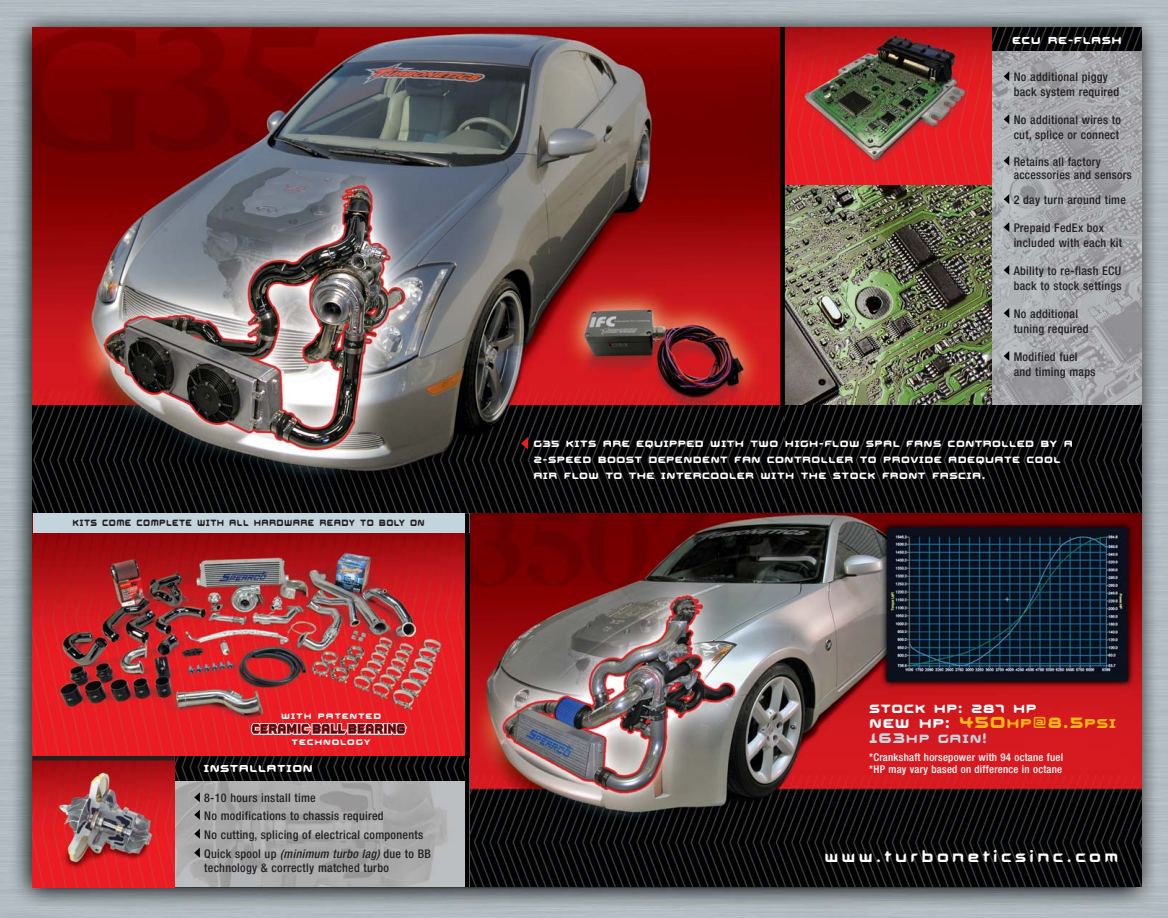
<style>
.page{position:relative;width:1168px;height:918px;background:#fff}
.page>*{position:absolute;margin:0;border:0;box-sizing:border-box;transform-origin:0 0}
.t1{font:19.2px "Aura";letter-spacing:.035em;color:#fff}
.t2{font:18px "Aura";letter-spacing:.185em;color:#fff}
.t3{font:17.7px "Aura";letter-spacing:.035em;color:#fff}
.t4{font:17.7px "Aura";letter-spacing:.035em;color:#c3d4dd}
.t5{font:15px "Aura";letter-spacing:.035em;color:#fff}
.t6{font:13.5px/16.2px "Aura";letter-spacing:.035em;color:#fff}
.t7{font:13.5px "Aura";letter-spacing:.035em;color:#231f20;scale:.8 1}
.t8{font:500 condensed 12px/15px "Helvetica Neue";letter-spacing:.025em;color:#231f20}
.t9{font:11.7px "Aura";letter-spacing:.065em;color:#fff}
.t10{font:500 condensed 10.8px/12.1px "Helvetica Neue";letter-spacing:.025em;color:#fff}
.s1{font-style:italic}
.s2{font-size:23.7px;color:#fdb813}
.s3{color:#fdb813}
.s4{font-size:22.2px;color:#fdb813}
.s5{font-size:20.7px}
</style>
<div class="page">
<img style="left:0;top:0;width:1167px;height:918px">
<img style="left:33px;top:532px;width:432px;height:224px">
<img style="left:471px;top:513px;width:670px;height:374px">
<img style="left:174px;top:758px;width:296px;height:129px">
<img style="left:174px;top:757px;width:291px;height:24px">
<img style="left:785px;top:27px;width:207px;height:378px">
<img style="left:992px;top:51px;width:149px;height:354px">
<img style="left:992px;top:27px;width:149px;height:24px">
<img style="left:783px;top:405px;width:358px;height:108px">
<img style="left:33px;top:27px;width:750px;height:486px">
<svg style="left:1003px;top:351px;width:6px;height:10px"></svg>
<svg style="left:1003px;top:308px;width:6px;height:10px"></svg>
<svg style="left:1003px;top:265px;width:6px;height:10px"></svg>
<svg style="left:1003px;top:222px;width:6px;height:10px"></svg>
<svg style="left:1003px;top:194px;width:6px;height:10px"></svg>
<svg style="left:1003px;top:156px;width:6px;height:10px"></svg>
<svg style="left:1003px;top:114px;width:6px;height:10px"></svg>
<svg style="left:1003px;top:71px;width:6px;height:10px"></svg>
<svg style="left:521px;top:437px;width:7px;height:12px"></svg>
<img style="left:33px;top:760px;width:141px;height:127px">
<div style="left:33px;top:513px;width:437px;height:19px;background:#c3d4dd"></div>
<hr style="left:465px;top:513px;width:4px;height:374px;background:#000">
<svg style="left:194px;top:848px;width:6px;height:10px"></svg>
<svg style="left:194px;top:829px;width:6px;height:10px"></svg>
<svg style="left:194px;top:810px;width:6px;height:10px"></svg>
<svg style="left:194px;top:792px;width:6px;height:10px"></svg>
<svg style="left:249px;top:720px;width:159px;height:15px;background:#b74d51"></svg>
<div style="left:780px;top:27px;width:5px;height:379px;background:#000"></div>
<hr style="left:33px;top:756px;width:141px;height:4px;background:#231f20">
<p class="t7" style="left:72px;top:516px;width:442px">KITS COME COMPLETE WITH ALL HARDWARE READY TO BOLY ON</p>
<p class="t9" style="left:281px;top:710px;width:101px">WITH PATENTED</p>
<p class="t9" style="left:292px;top:736px;width:80px">TECHNOLOGY</p>
<p class="t5" style="left:203px;top:761px;width:111px">INSTALLATION</p>
<p class="t8" style="left:204px;top:790px;width:181px;line-height:17.4px">8-10 hours install time<br>No modifications to chassis required</p>
<p class="t8" style="left:204px;top:826px;width:228px;line-height:18.9px">No cutting, splicing of electrical components<br>Quick spool up <span class="s1">(minimum turbo lag)</span> due to BB</p>
<p class="t8" style="left:204px;top:861px;width:186px">technology &amp; correctly matched turbo</p>
<p class="t5" style="left:1012px;top:32px;width:111px">ECU RE-FLASH</p>
<p class="t8" style="left:1013px;top:70px;width:107px">No additional piggy back system required</p>
<p class="t8" style="left:1013px;top:113px;width:109px">No additional wires to cut, splice or connect</p>
<p class="t8" style="left:1013px;top:156px;width:119px;line-height:13.5px">Retains all factory accessories and sensors</p>
<p class="t8" style="left:1013px;top:193px;width:114px">2 day turn around time</p>
<p class="t8" style="left:1013px;top:221px;width:110px">Prepaid FedEx box included with each kit</p>
<p class="t8" style="left:1013px;top:264px;width:110px">Ability to re-flash ECU back to stock settings</p>
<p class="t8" style="left:1013px;top:307px;width:76px">No additional tuning required</p>
<p class="t8" style="left:1013px;top:350px;width:83px">Modified fuel and timing maps</p>
<p class="t6" style="left:533px;top:435px;width:541px">G35 KITS ARE EQUIPPED WITH TWO HIGH-FLOW SPAL FANS CONTROLLED BY A<br>2-SPEED BOOST DEPENDENT FAN CONTROLLER TO PROVIDE ADEQUATE COOL<br>AIR FLOW TO THE INTERCOOLER WITH THE STOCK FRONT FASCIA.</p>
<h3 class="t3" style="left:869px;top:700px;width:169px">STOCK HP: 287 HP</h3>
<h1 class="t1" style="left:869px;top:713px;width:248px">NEW HP: <span class="s2">450</span><span class="s3">HP</span><span class="s2">@</span><span class="s4">8.5</span><span class="s3">PSI</span></h1>
<h3 class="t4" style="left:869px;top:729px;width:119px"><span class="s5">163</span>HP GAIN!</h3>
<p class="t10" style="left:869px;top:752px;width:195px">*Crankshaft horsepower with 94 octane fuel *HP may vary based on difference in octane</p>
<h2 class="t2" style="left:824px;top:849px;width:295px">www.turboneticsinc.com</h2>
</div>
